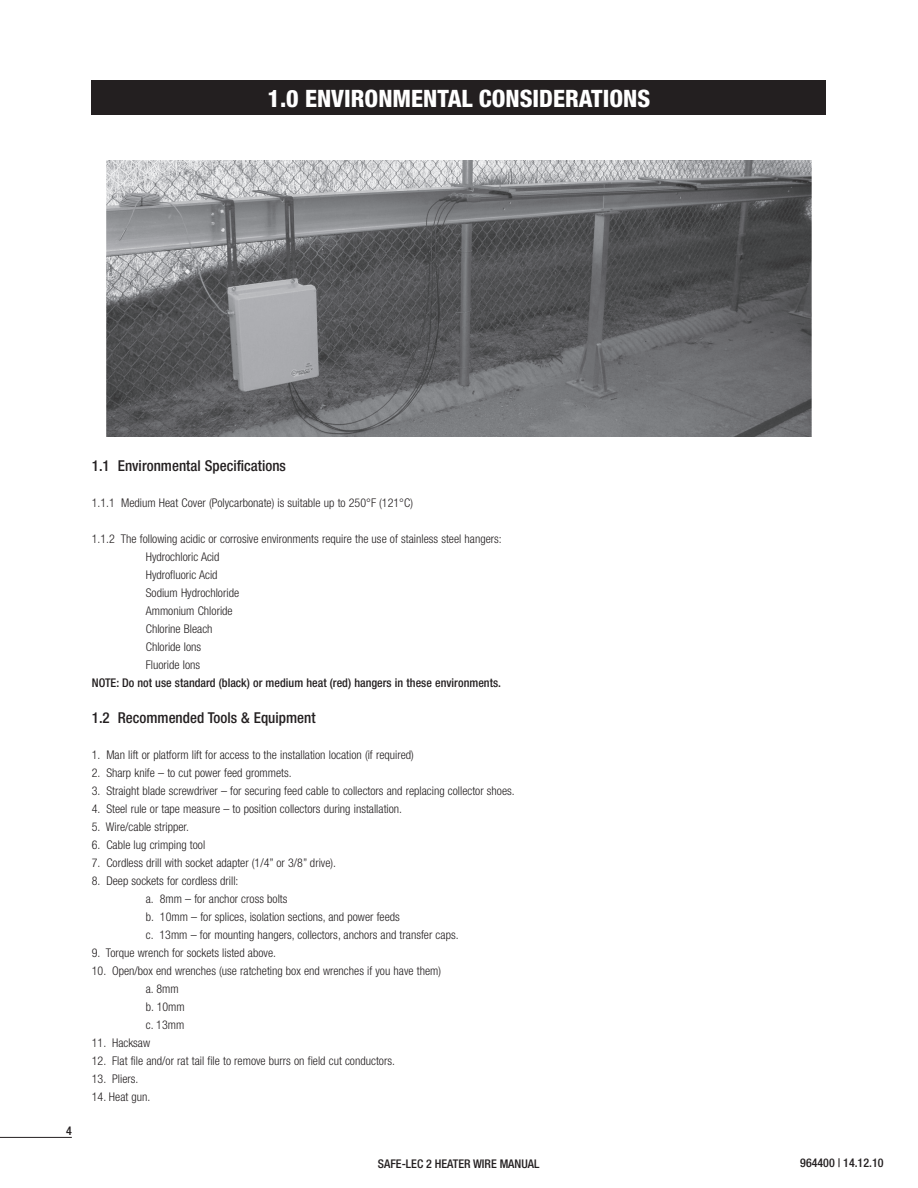
<style>
.page{position:relative;width:918px;height:1188px;background:#fff}
.page>*{position:absolute;margin:0;border:0;box-sizing:border-box;transform-origin:0 0}
.t1{font:800 condensed 24px "Helvetica Neue LT";color:#fff}
.Body{font:500 condensed 15px "Helvetica Neue LT";color:#231f20}
.Body-2{font:300 condensed 12px "Helvetica Neue LT";color:#231f20}
.Body-3{font:500 condensed 12px "Helvetica Neue LT";color:#231f20}
</style>
<div class="page">
<hr style="left:0;top:1137px;width:72px;height:1px;background:#231f20">
<div style="left:92px;top:80px;width:734px;height:35px;background:#231f20"></div>
<img style="left:106px;top:161px;width:706px;height:275px">
<p class="t1" style="left:268px;top:84px;width:384px">1.0 ENVIRONMENTAL CONSIDERATIONS</p>
<p class="Body-3" style="left:66px;top:1124px;width:7px">4</p>
<p class="Body" style="left:92px;top:457px;width:196px">1.1 Environmental Specifications</p>
<p class="Body-2" style="left:92px;top:496px;width:323px">1.1.1 Medium Heat Cover (Polycarbonate) is suitable up to 250°F (121°C)</p>
<p class="Body-2" style="left:92px;top:532px;width:411px">1.1.2 The following acidic or corrosive environments require the use of stainless steel hangers:</p>
<p class="Body-2" style="left:146px;top:550px;width:75px">Hydrochloric Acid</p>
<p class="Body-2" style="left:146px;top:568px;width:73px">Hydrofluoric Acid</p>
<p class="Body-2" style="left:146px;top:586px;width:95px">Sodium Hydrochloride</p>
<p class="Body-2" style="left:146px;top:604px;width:88px">Ammonium Chloride</p>
<p class="Body-2" style="left:146px;top:622px;width:68px">Chlorine Bleach</p>
<p class="Body-2" style="left:146px;top:640px;width:57px">Chloride Ions</p>
<p class="Body-2" style="left:146px;top:658px;width:56px">Fluoride Ions</p>
<p class="Body-3" style="left:92px;top:676px;width:411px">NOTE: Do not use standard (black) or medium heat (red) hangers in these environments.</p>
<p class="Body" style="left:92px;top:709px;width:225px">1.2 Recommended Tools &amp; Equipment</p>
<p class="Body-2" style="left:92px;top:748px;width:324px">1. Man lift or platform lift for access to the installation location (if required)</p>
<p class="Body-2" style="left:92px;top:766px;width:201px">2. Sharp knife – to cut power feed grommets.</p>
<p class="Body-2" style="left:92px;top:784px;width:424px">3. Straight blade screwdriver – for securing feed cable to collectors and replacing collector shoes.</p>
<p class="Body-2" style="left:92px;top:802px;width:312px">4. Steel rule or tape measure – to position collectors during installation.</p>
<p class="Body-2" style="left:92px;top:820px;width:99px">5. Wire/cable stripper.</p>
<p class="Body-2" style="left:92px;top:838px;width:115px">6. Cable lug crimping tool</p>
<p class="Body-2" style="left:92px;top:856px;width:246px">7. Cordless drill with socket adapter (1/4” or 3/8” drive).</p>
<p class="Body-2" style="left:92px;top:874px;width:148px">8. Deep sockets for cordless drill:</p>
<p class="Body-2" style="left:146px;top:892px;width:143px">a. 8mm – for anchor cross bolts</p>
<p class="Body-2" style="left:146px;top:910px;width:256px">b. 10mm – for splices, isolation sections, and power feeds</p>
<p class="Body-2" style="left:146px;top:928px;width:314px">c. 13mm – for mounting hangers, collectors, anchors and transfer caps.</p>
<p class="Body-2" style="left:92px;top:946px;width:186px">9. Torque wrench for sockets listed above.</p>
<p class="Body-2" style="left:92px;top:964px;width:351px">10. Open/box end wrenches (use ratcheting box end wrenches if you have them)</p>
<p class="Body-2" style="left:146px;top:982px;width:34px">a. 8mm</p>
<p class="Body-2" style="left:146px;top:1000px;width:40px">b. 10mm</p>
<p class="Body-2" style="left:146px;top:1018px;width:40px">c. 13mm</p>
<p class="Body-2" style="left:92px;top:1036px;width:60px">11. Hacksaw</p>
<p class="Body-2" style="left:92px;top:1054px;width:305px">12. Flat file and/or rat tail file to remove burrs on field cut conductors.</p>
<p class="Body-2" style="left:92px;top:1072px;width:48px">13. Pliers.</p>
<p class="Body-2" style="left:92px;top:1090px;width:60px">14. Heat gun.</p>
<p class="Body-3" style="left:378px;top:1157px;width:163px">SAFE-LEC 2 HEATER WIRE MANUAL</p>
<p class="Body-3" style="left:800px;top:1156px;width:85px">964400 | 14.12.10</p>
</div>
